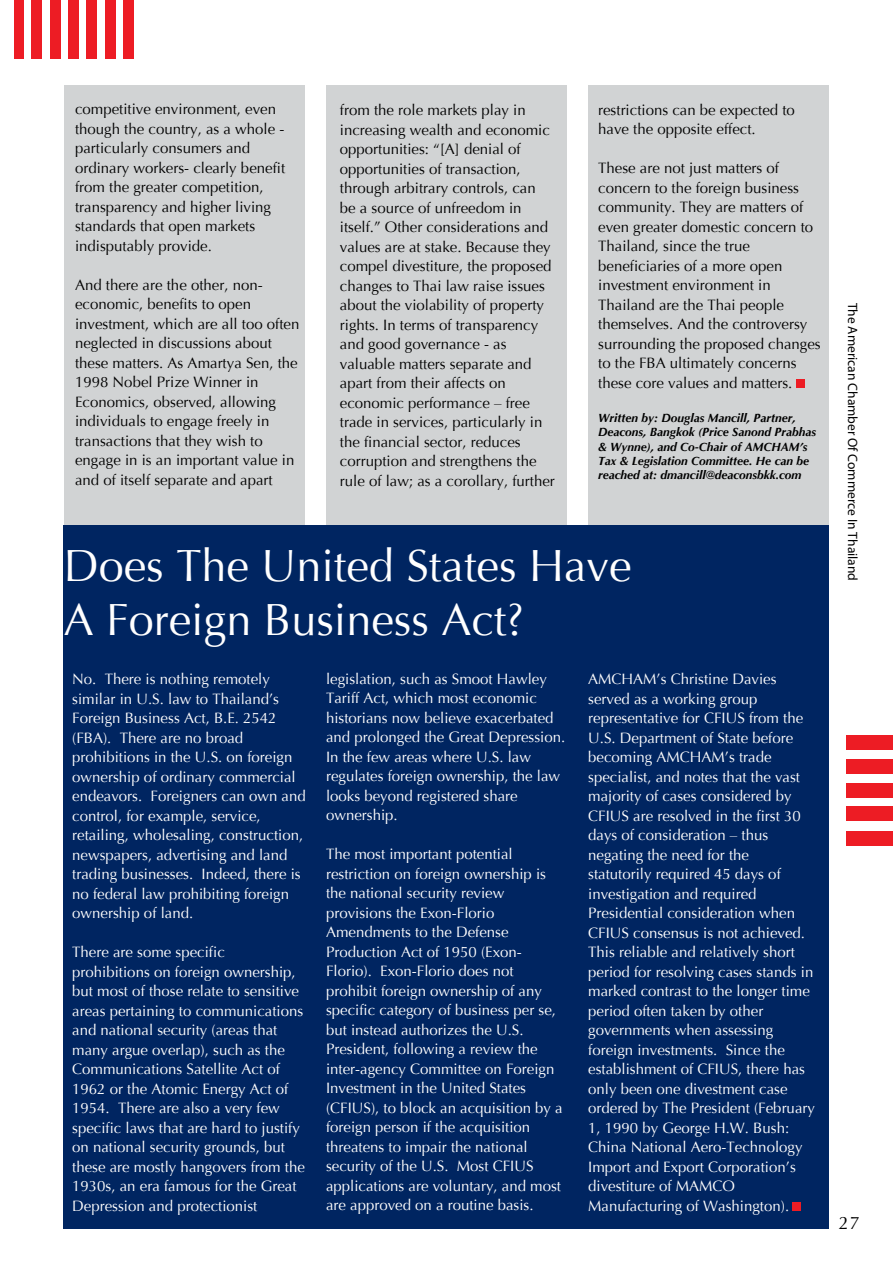
<style>
.page{position:relative;width:893px;height:1263px;background:#fff}
.page>*{position:absolute;margin:0;border:0;box-sizing:border-box;transform-origin:0 0}
.t1{font:45px/54px "Optima";color:#fff}
.t2{font:18px "Optima";color:#000}
.t3{font:15px/19.5px "Optima";color:#fff}
.t4{font:15px/19.5px "Optima";color:#000}
.t5{font:13.5px "Myriad Pro";color:#000}
.t6{font:italic 700 12px/14.4px "Optima";color:#000}
</style>
<div class="page">
<div style="left:847px;top:735px;width:46px;height:15px;background:#ed1c24"></div>
<div style="left:847px;top:759px;width:46px;height:15px;background:#ed1c24"></div>
<div style="left:847px;top:783px;width:46px;height:15px;background:#ed1c24"></div>
<div style="left:847px;top:806px;width:46px;height:15px;background:#ed1c24"></div>
<div style="left:847px;top:831px;width:46px;height:15px;background:#ed1c24"></div>
<div style="left:15px;top:0;width:9px;height:59px;background:#ed1c24"></div>
<div style="left:32px;top:0;width:10px;height:59px;background:#ed1c24"></div>
<div style="left:50px;top:0;width:10px;height:59px;background:#ed1c24"></div>
<div style="left:68px;top:0;width:10px;height:59px;background:#ed1c24"></div>
<div style="left:86px;top:0;width:11px;height:59px;background:#ed1c24"></div>
<div style="left:105px;top:0;width:11px;height:59px;background:#ed1c24"></div>
<div style="left:124px;top:0;width:10px;height:59px;background:#ed1c24"></div>
<div style="left:64px;top:85px;width:241px;height:1144px;background:#d1d3d4"></div>
<div style="left:327px;top:85px;width:240px;height:1144px;background:#d1d3d4"></div>
<div style="left:588px;top:85px;width:241px;height:1144px;background:#d1d3d4"></div>
<div style="left:796px;top:379px;width:9px;height:9px;background:#ed1c24"></div>
<div style="left:64px;top:526px;width:765px;height:703px;background:#002561"></div>
<div style="left:792px;top:1202px;width:9px;height:9px;background:#ed1c24"></div>
<p class="t4" style="left:75px;top:100px;width:212px">competitive environment, even though the country, as a whole - particularly consumers and ordinary workers- clearly benefit from the greater competition, transparency and higher living standards that open markets indisputably provide.</p>
<p class="t4" style="left:75px;top:275px;width:226px">And there are the other, non&shy;economic, benefits to open investment, which are all too often neglected in discussions about these matters. As Amartya Sen, the<br>1998 Nobel Prize Winner in<br>Economics, observed, allowing individuals to engage freely in transactions that they wish to engage in is an important value in and of itself separate and apart</p>
<p class="t4" style="left:340px;top:100px;width:217px">from the role markets play in increasing wealth and economic opportunities: “[A] denial of opportunities of transaction, through arbitrary controls, can be a source of unfreedom in itself.” Other considerations and values are at stake. Because they compel divestiture, the proposed changes to Thai law raise issues about the violability of property rights. In terms of transparency and good governance - as valuable matters separate and apart from their affects on economic performance – free trade in services, particularly in the financial sector, reduces corruption and strengthens the rule of law; as a corollary, further</p>
<p class="t4" style="left:598px;top:100px;width:198px">restrictions can be expected to have the opposite effect.</p>
<p class="t4" style="left:598px;top:159px;width:224px">These are not just matters of concern to the foreign business community. They are matters of even greater domestic concern to<br>Thailand, since the true beneficiaries of a more open investment environment in<br>Thailand are the Thai people themselves. And the controversy surrounding the proposed changes to the FBA ultimately concerns these core values and matters.</p>
<p class="t6" style="left:598px;top:410px;width:219px">Written by: Douglas Mancill, Partner, Deacons, Bangkok (Price Sanond Prabhas &amp; Wynne), and Co-Chair of AMCHAM’s Tax &amp; Legislation Committee. He can be reached at: dmancill@deaconsbkk.com</p>
<h1 class="t1" style="left:64px;top:539px;width:569px">Does The United States Have<br>A Foreign Business Act?</h1>
<p class="t3" style="left:72px;top:670px;width:235px">No. There is nothing remotely similar in U.S. law to Thailand’s<br>Foreign Business Act, B.E. 2542 (FBA). There are no broad prohibitions in the U.S. on foreign ownership of ordinary commercial endeavors. Foreigners can own and control, for example, service, retailing, wholesaling, construction, newspapers, advertising and land trading businesses. Indeed, there is no federal law prohibiting foreign ownership of land.</p>
<p class="t3" style="left:72px;top:943px;width:234px">There are some specific prohibitions on foreign ownership, but most of those relate to sensitive areas pertaining to communications and national security (areas that many argue overlap), such as the Communications Satellite Act of 1962 or the Atomic Energy Act of 1954. There are also a very few specific laws that are hard to justify on national security grounds, but these are mostly hangovers from the 1930s, an era famous for the Great Depression and protectionist</p>
<p class="t3" style="left:326px;top:669px;width:241px">legislation, such as Smoot Hawley<br>Tariff Act, which most economic historians now believe exacerbated and prolonged the Great Depression.<br>In the few areas where U.S. law regulates foreign ownership, the law looks beyond registered share ownership.</p>
<p class="t3" style="left:326px;top:844px;width:238px">The most important potential restriction on foreign ownership is the national security review provisions the Exon-Florio<br>Amendments to the Defense<br>Production Act of 1950 (Exon-<br>Florio). Exon-Florio does not prohibit foreign ownership of any specific category of business per se, but instead authorizes the U.S.<br>President, following a review the inter-agency Committee on Foreign<br>Investment in the United States (CFIUS), to block an acquisition by a foreign person if the acquisition threatens to impair the national security of the U.S. Most CFIUS applications are voluntary, and most are approved on a routine basis.</p>
<p class="t3" style="left:588px;top:670px;width:228px">AMCHAM’s Christine Davies served as a working group representative for CFIUS from the<br>U.S. Department of State before becoming AMCHAM’s trade specialist, and notes that the vast majority of cases considered by<br>CFIUS are resolved in the first 30 days of consideration – thus negating the need for the statutorily required 45 days of investigation and required<br>Presidential consideration when<br>CFIUS consensus is not achieved.<br>This reliable and relatively short period for resolving cases stands in marked contrast to the longer time period often taken by other governments when assessing foreign investments. Since the establishment of CFIUS, there has only been one divestment case ordered by The President (February<br>1, 1990 by George H.W. Bush:<br>China National Aero-Technology<br>Import and Export Corporation’s divestiture of MAMCO<br>Manufacturing of Washington).</p>
<p class="t5" style="left:860px;top:303px;width:280px;rotate:90deg">The American Chamber Of Commerce In Thailand</p>
<p class="t2" style="left:839px;top:1212px;width:22px">27</p>
</div>
